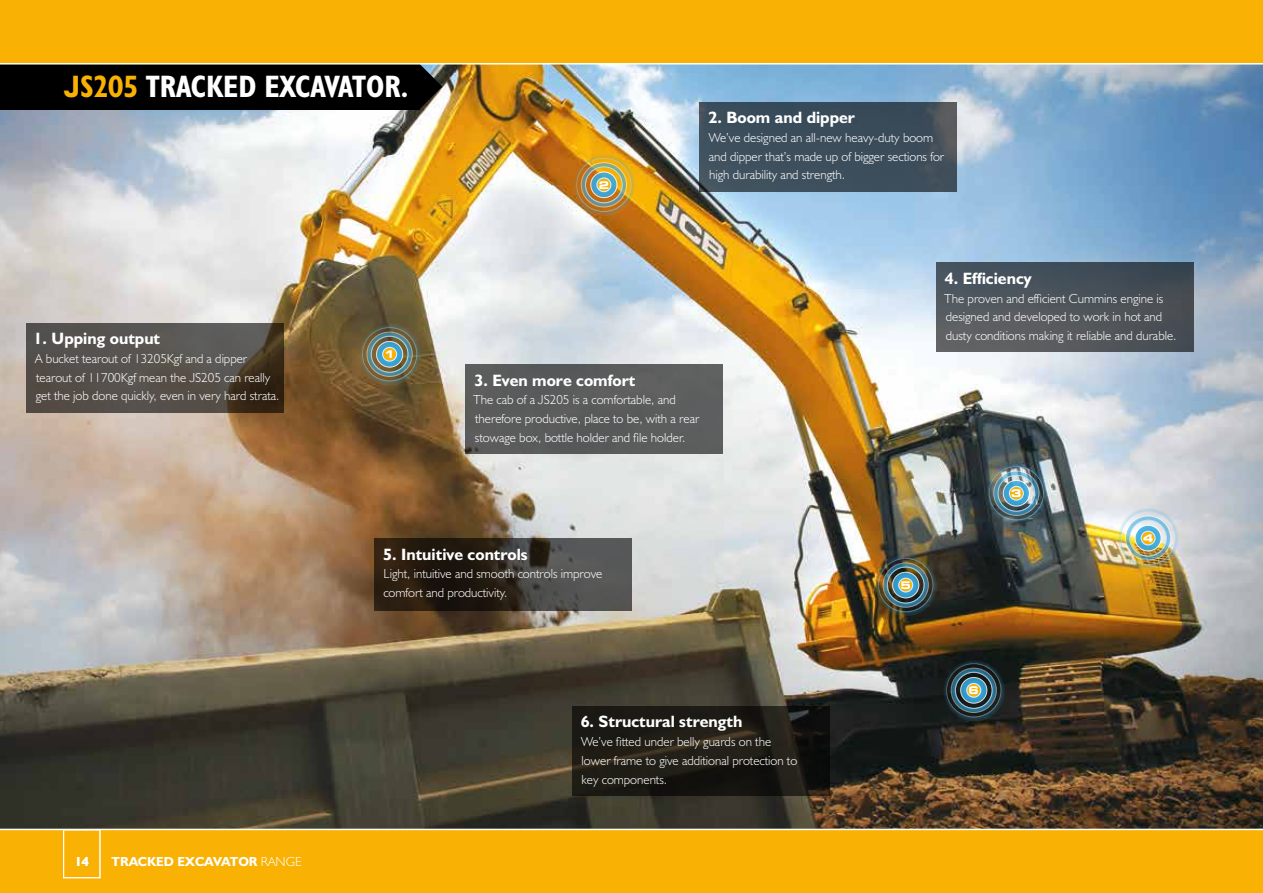
<style>
.page{position:relative;width:1263px;height:893px;background:#fff}
.page>*{position:absolute;margin:0;border:0;box-sizing:border-box;transform-origin:0 0}
.t1{font:31.2px "JCB Bold Condensed";color:#fff}
.t2{font:16.5px "JCB Bold";color:#fff}
.t3{font:13.2px/18.8px "JCB Light";color:#fff}
.t4{font:13.2px "JCB Bold";color:#fff}
.t5{font:700 expanded 10.5px "Square 721 BT";color:#fff}
.s1{color:#f9b104}
.s2{font-family:"JCB Light"}
</style>
<div class="page">
<img style="left:0;top:65px;width:1263px;height:764px">
<div style="left:0;top:829px;width:1263px;height:64px;background:#f9b104"></div>
<hr style="left:0;top:829px;width:1263px;height:1px;background:#fff">
<svg style="left:419px;top:65px;width:23px;height:44px"></svg>
<div style="left:0;top:53px;width:419px;height:56px;background:#000"></div>
<div style="left:0;top:0;width:1263px;height:64px;background:#f9b104"></div>
<div style="left:63px;top:829px;width:37px;height:49px;border:1px solid #fff"></div>
<hr style="left:0;top:63px;width:1263px;height:2px;background:#fff">
<svg style="left:27px;top:323px;width:257px;height:89px;background:#524c46"></svg>
<svg style="left:937px;top:263px;width:257px;height:89px;background:#4d535a"></svg>
<svg style="left:572px;top:706px;width:257px;height:89px;background:#1c1a14"></svg>
<div style="left:466px;top:364px;width:257px;height:90px;background:#5b5c5c"></div>
<svg style="left:374px;top:538px;width:257px;height:73px;background:#38332c"></svg>
<div style="left:700px;top:102px;width:257px;height:89px;background:#3c4e5b"></div>
<img style="left:572px;top:153px;width:64px;height:63px">
<img style="left:984px;top:462px;width:64px;height:63px">
<svg style="left:941px;top:659px;width:65px;height:63px;background:#324649"></svg>
<img style="left:1116px;top:506px;width:64px;height:64px">
<img style="left:873px;top:553px;width:65px;height:64px">
<svg style="left:357px;top:323px;width:65px;height:63px;background:#73735a"></svg>
<h1 class="t1" style="left:64px;top:67px;width:346px"><span class="s1">JS205</span> TRACKED EXCAVATOR.</h1>
<p class="t5" style="left:599px;top:179px;width:12px">2</p>
<p class="t2" style="left:708px;top:107px;width:148px">2. Boom and dipper</p>
<p class="t3" style="left:709px;top:128px;width:237px">We’ve designed an all-new heavy-duty boom and dipper that’s made up of bigger sections for high durability and strength.</p>
<p class="t2" style="left:34px;top:328px;width:128px">1. Upping output</p>
<p class="t3" style="left:35px;top:349px;width:246px">A bucket tearout of 13205Kgf and a dipper tearout of 11700Kgf mean the JS205 can really get the job done quickly, even in very hard strata.</p>
<p class="t5" style="left:384px;top:348px;width:12px">1</p>
<p class="t2" style="left:474px;top:370px;width:162px">3. Even more comfort</p>
<p class="t3" style="left:473px;top:390px;width:228px">The cab of a JS205 is a comfortable, and therefore productive, place to be, with a rear stowage box, bottle holder and file holder.</p>
<p class="t2" style="left:383px;top:544px;width:146px">5. Intuitive controls</p>
<p class="t3" style="left:383px;top:564px;width:221px">Light, intuitive and smooth controls improve comfort and productivity.</p>
<p class="t2" style="left:945px;top:268px;width:88px">4. Efficiency</p>
<p class="t3" style="left:944px;top:288px;width:234px">The proven and efficient Cummins engine is designed and developed to work in hot and dusty conditions making it reliable and durable.</p>
<p class="t5" style="left:900px;top:579px;width:12px">5</p>
<p class="t5" style="left:1011px;top:487px;width:12px">3</p>
<p class="t5" style="left:1143px;top:532px;width:12px">4</p>
<p class="t5" style="left:969px;top:684px;width:12px">6</p>
<p class="t4" style="left:75px;top:853px;width:16px">14</p>
<p class="t4" style="left:112px;top:853px;width:191px">TRACKED EXCAVATOR <span class="s2">RANGE</span></p>
<p class="t2" style="left:581px;top:711px;width:163px">6. Structural strength</p>
<p class="t3" style="left:581px;top:732px;width:218px">We’ve fitted under belly guards on the lower frame to give additional protection to key components.</p>
</div>
